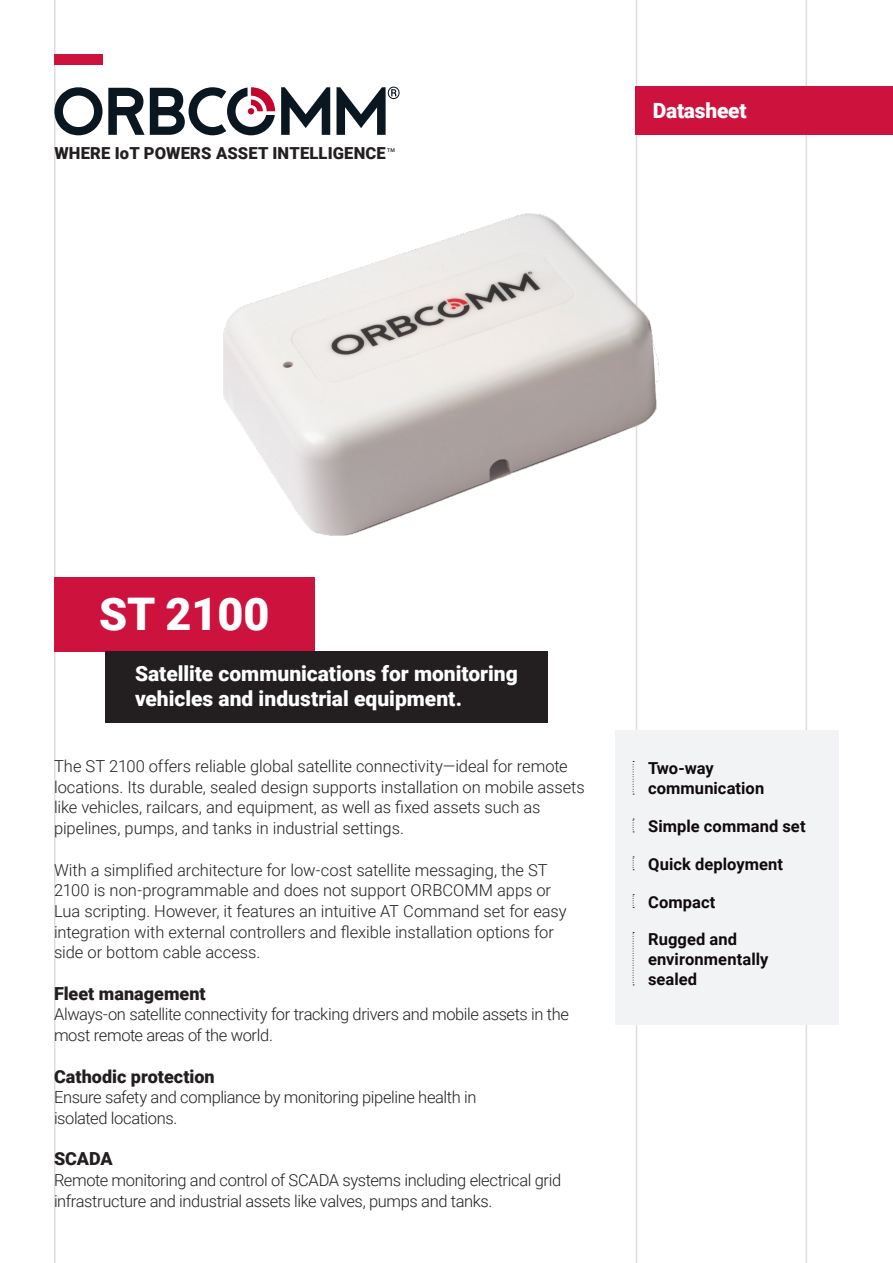
<style>
.page{position:relative;width:893px;height:1263px;background:#fff}
.page>*{position:absolute;margin:0;border:0;box-sizing:border-box;transform-origin:0 0}
.Red_Box_-_Title{font:900 45px "Roboto";color:#fff}
.Black_Box_-_Title{font:900 21px/25.2px "Roboto";color:#fff}
.Doc_Type{font:900 21px "Roboto";letter-spacing:-.01em;color:#fff}
.Subhead_-_Body{font:900 18px "Roboto";color:#231f20}
.Body{font:300 16.5px/20.7px "Roboto";letter-spacing:-.01em;color:#231f20}
.Features_-_1_Column_-_Text{font:700 16.5px/19.8px "Roboto";letter-spacing:.005em;color:#110a0c}
.t1{font:900 16.5px "Roboto";letter-spacing:.01em;color:#231f20}
.t2{font:500 5.25px "Roboto";color:#231f20}
</style>
<div class="page">
<hr style="left:54px;top:0;width:2px;height:1263px;background:#231f20">
<hr style="left:636px;top:0;width:1px;height:1263px;background:#231f20">
<hr style="left:806px;top:0;width:1px;height:1263px;background:#231f20">
<div style="left:54px;top:55px;width:48px;height:10px;background:#cd123d"></div>
<svg style="left:54px;top:87px;width:78px;height:48px"></svg>
<img style="left:132px;top:71px;width:675px;height:532px">
<div style="left:54px;top:577px;width:261px;height:75px;background:#cd123d"></div>
<div style="left:105px;top:652px;width:443px;height:71px;background:#231f20"></div>
<div style="left:615px;top:729px;width:224px;height:295px;background:#f2f3f4"></div>
<svg style="left:633px;top:761px;width:1px;height:34px"></svg>
<svg style="left:633px;top:932px;width:1px;height:53px"></svg>
<div style="left:636px;top:86px;width:257px;height:49px;background:#cd123d"></div>
<p class="t1" style="left:54px;top:142px;width:333px">WHERE IoT POWERS ASSET INTELLIGENCE</p>
<p class="t2" style="left:387px;top:146px;width:9px">TM</p>
<p class="Doc_Type" style="left:653px;top:96px;width:96px">Datasheet</p>
<p class="Red_Box_-_Title" style="left:99px;top:583px;width:172px">ST 2100</p>
<p class="Black_Box_-_Title" style="left:135px;top:660px;width:384px">Satellite communications for monitoring vehicles and industrial equipment.</p>
<p class="Body" style="left:54px;top:755px;width:532px">The ST 2100 offers reliable global satellite connectivity—ideal for remote locations. Its durable, sealed design supports installation on mobile assets like vehicles, railcars, and equipment, as well as fixed assets such as pipelines, pumps, and tanks in industrial settings.</p>
<p class="Body" style="left:54px;top:859px;width:514px">With a simplified architecture for low-cost satellite messaging, the ST 2100 is non-programmable and does not support ORBCOMM apps or Lua scripting. However, it features an intuitive AT Command set for easy integration with external controllers and flexible installation options for side or bottom cable access.</p>
<p class="Subhead_-_Body" style="left:54px;top:981px;width:153px">Fleet management</p>
<p class="Body" style="left:54px;top:1004px;width:517px">Always-on satellite connectivity for tracking drivers and mobile assets in the most remote areas of the world.</p>
<p class="Subhead_-_Body" style="left:54px;top:1063px;width:162px">Cathodic protection</p>
<p class="Body" style="left:54px;top:1086px;width:424px">Ensure safety and compliance by monitoring pipeline health in isolated locations.</p>
<p class="Subhead_-_Body" style="left:54px;top:1146px;width:60px">SCADA</p>
<p class="Body" style="left:54px;top:1169px;width:509px">Remote monitoring and control of SCADA systems including electrical grid infrastructure and industrial assets like valves, pumps and tanks.</p>
<p class="Features_-_1_Column_-_Text" style="left:648px;top:758px;width:118px">Two-way communication</p>
<p class="Features_-_1_Column_-_Text" style="left:648px;top:815px;width:159px">Simple command set</p>
<p class="Features_-_1_Column_-_Text" style="left:648px;top:853px;width:137px">Quick deployment</p>
<p class="Features_-_1_Column_-_Text" style="left:648px;top:891px;width:69px">Compact</p>
<p class="Features_-_1_Column_-_Text" style="left:648px;top:929px;width:122px">Rugged and environmentally sealed</p>
</div>
